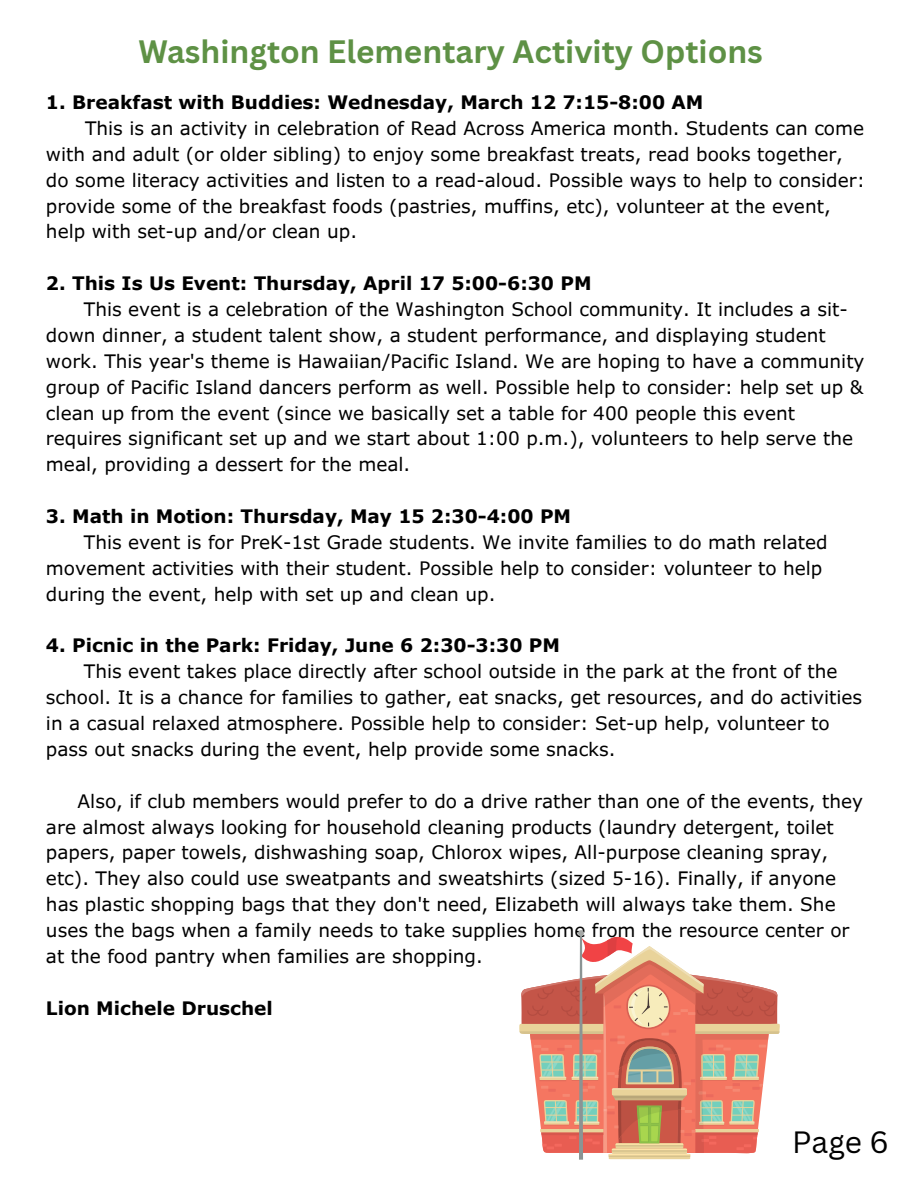
<style>
.page{position:relative;width:918px;height:1188px;background:#fff}
.page>*{position:absolute;margin:0;border:0;box-sizing:border-box;transform-origin:0 0}
.t1{font:700 31.5px "Canva Sans";color:#5e9145}
.t2{font:30px "Canva Sans";color:#000}
.t3{font:18.45px/25.8px "Verdana Pro";color:#000}
.t4{font:700 18.45px "Verdana Pro";color:#000}
</style>
<div class="page">
<svg style="left:519px;top:930px;width:261px;height:230px"></svg>
<h3 class="t1" style="left:138px;top:29px;width:626px">Washington Elementary Activity Options</h3>
<h1 class="t4" style="left:46px;top:91px;width:659px">1. Breakfast with Buddies: Wednesday, March 12 7:15-8:00 AM</h1>
<p class="t3" style="left:46px;top:115px;width:821px;text-indent:39px">This is an activity in celebration of Read Across America month. Students can come with and adult (or older sibling) to enjoy some breakfast treats, read books together, do some literacy activities and listen to a read-aloud. Possible ways to help to consider: provide some of the breakfast foods (pastries, muffins, etc), volunteer at the event, help with set-up and/or clean up.</p>
<p class="t4" style="left:46px;top:272px;width:547px">2. This Is Us Event: Thursday, April 17 5:00-6:30 PM</p>
<p class="t3" style="left:46px;top:296px;width:820px;text-indent:38px">This event is a celebration of the Washington School community. It includes a sit&shy;down dinner, a student talent show, a student performance, and displaying student work. This year's theme is Hawaiian/Pacific Island. We are hoping to have a community group of Pacific Island dancers perform as well. Possible help to consider: help set up &amp; clean up from the event (since we basically set a table for 400 people this event requires significant set up and we start about 1:00 p.m.), volunteers to help serve the meal, providing a dessert for the meal.</p>
<p class="t4" style="left:46px;top:505px;width:527px">3. Math in Motion: Thursday, May 15 2:30-4:00 PM</p>
<p class="t3" style="left:46px;top:529px;width:783px;text-indent:38px">This event is for PreK-1st Grade students. We invite families to do math related movement activities with their student. Possible help to consider: volunteer to help during the event, help with set up and clean up.</p>
<p class="t4" style="left:46px;top:634px;width:515px">4. Picnic in the Park: Friday, June 6 2:30-3:30 PM</p>
<p class="t3" style="left:46px;top:658px;width:818px;text-indent:38px">This event takes place directly after school outside in the park at the front of the school. It is a chance for families to gather, eat snacks, get resources, and do activities in a casual relaxed atmosphere. Possible help to consider: Set-up help, volunteer to pass out snacks during the event, help provide some snacks.</p>
<p class="t3" style="left:46px;top:787px;width:819px;text-indent:32px">Also, if club members would prefer to do a drive rather than one of the events, they are almost always looking for household cleaning products (laundry detergent, toilet papers, paper towels, dishwashing soap, Chlorox wipes, All-purpose cleaning spray, etc). They also could use sweatpants and sweatshirts (sized 5-16). Finally, if anyone has plastic shopping bags that they don't need, Elizabeth will always take them. She uses the bags when a family needs to take supplies home from the resource center or at the food pantry when families are shopping.</p>
<p class="t4" style="left:46px;top:996px;width:228px">Lion Michele Druschel</p>
<h2 class="t2" style="left:792px;top:1121px;width:98px">Page 6</h2>
</div>
